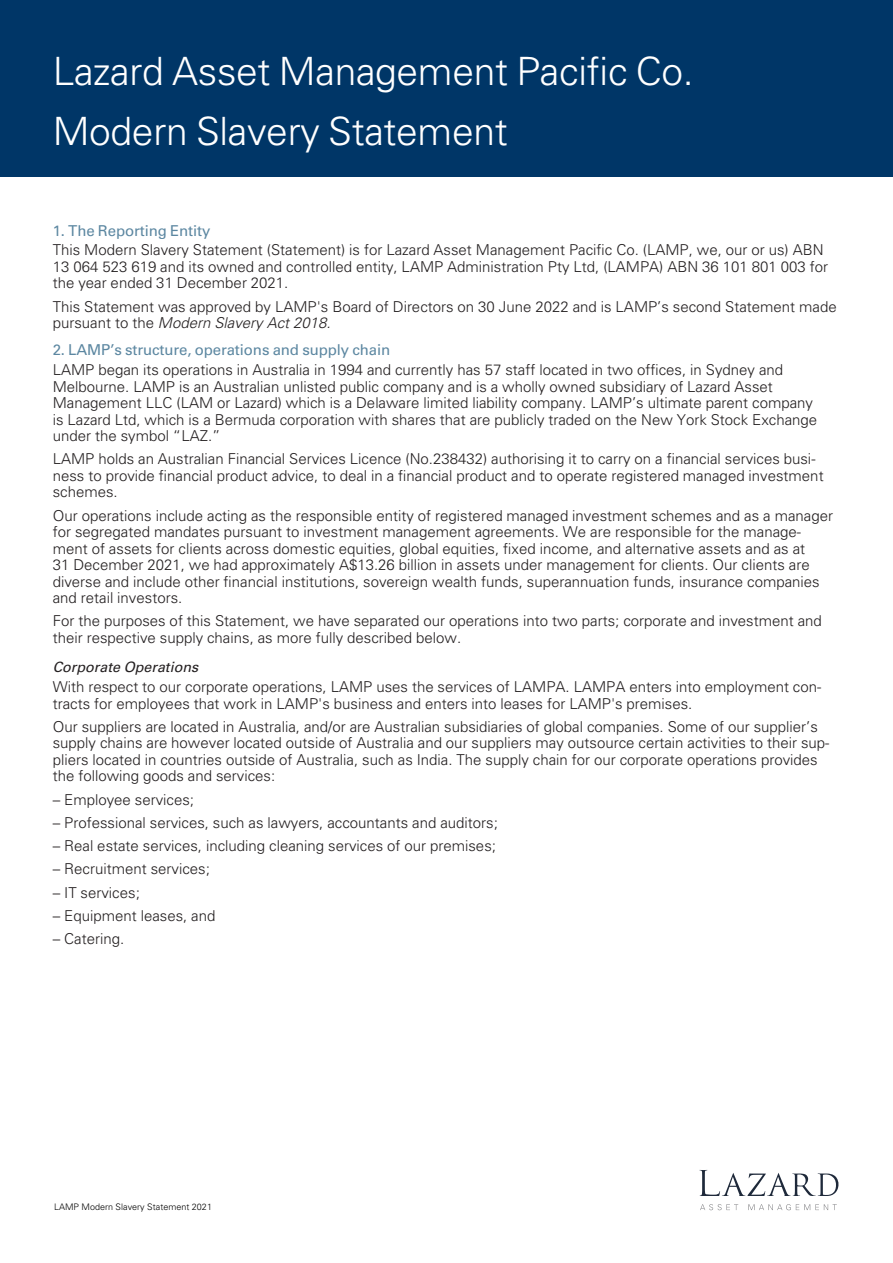
<style>
.page{position:relative;width:893px;height:1263px;background:#fff}
.page>*{position:absolute;margin:0;border:0;box-sizing:border-box;transform-origin:0 0}
.A__Document_Title{font:300 39px "Univers LT Std";letter-spacing:-.01em;color:#fff}
.A__Document_Subtitle{font:300 39px "Univers LT Std";letter-spacing:-.01em;color:#fff}
.B__Body___Bullet_L1{font:300 15px/16.5px "Univers LT Std";color:#231f20}
.B__Body___No_Indent{font:300 15px/16.5px "Univers LT Std";color:#231f20}
.B__Head_L3{font:15px "Univers LT Std";letter-spacing:-.01em;color:#5c87a1}
.B__Body___Bullet_L1-2{font:italic 14.25px "Univers LT Std";color:#231f20}
.X__Code{font:300 9px "Univers LT Std";letter-spacing:.005em;color:#000}
.s1{font-style:italic}
</style>
<div class="page">
<div style="left:0;top:0;width:893px;height:177px;background:#003667"></div>
<svg style="left:699px;top:1170px;width:140px;height:26px"></svg>
<svg style="left:700px;top:1204px;width:137px;height:6px"></svg>
<p class="A__Document_Title" style="left:53px;top:48px;width:643px">Lazard Asset Management Pacific Co.</p>
<p class="A__Document_Subtitle" style="left:53px;top:108px;width:456px">Modern Slavery Statement</p>
<p class="B__Head_L3" style="left:53px;top:221px;width:159px">1. The Reporting Entity</p>
<p class="B__Body___Bullet_L1" style="left:53px;top:242px;width:777px">This Modern Slavery Statement (Statement) is for Lazard Asset Management Pacific Co. (LAMP, we, our or us) ABN<br>13 064 523 619 and its owned and controlled entity, LAMP Administration Pty Ltd, (LAMPA) ABN 36 101 801 003 for the year ended 31 December 2021.</p>
<p class="B__Body___Bullet_L1" style="left:53px;top:298px;width:785px">This Statement was approved by LAMP's Board of Directors on 30 June 2022 and is LAMP’s second Statement made pursuant to the <span class="s1">Modern Slavery Act 2018.</span></p>
<p class="B__Head_L3" style="left:53px;top:341px;width:339px">2. LAMP’s structure, operations and supply chain</p>
<p class="B__Body___Bullet_L1" style="left:53px;top:361px;width:766px">LAMP began its operations in Australia in 1994 and currently has 57 staff located in two offices, in Sydney and Melbourne. LAMP is an Australian unlisted public company and is a wholly owned subsidiary of Lazard Asset Management LLC (LAM or Lazard) which is a Delaware limited liability company. LAMP’s ultimate parent company is Lazard Ltd, which is a Bermuda corporation with shares that are publicly traded on the New York Stock Exchange under the symbol “LAZ.”</p>
<p class="B__Body___Bullet_L1" style="left:53px;top:451px;width:772px">LAMP holds an Australian Financial Services Licence (No.238432) authorising it to carry on a financial services busi&shy;ness to provide financial product advice, to deal in a financial product and to operate registered managed investment schemes.</p>
<p class="B__Body___Bullet_L1" style="left:53px;top:507px;width:782px">Our operations include acting as the responsible entity of registered managed investment schemes and as a manager for segregated mandates pursuant to investment management agreements. We are responsible for the manage&shy;ment of assets for clients across domestic equities, global equities, fixed income, and alternative assets and as at<br>31 December 2021, we had approximately A$13.26 billion in assets under management for clients. Our clients are diverse and include other financial institutions, sovereign wealth funds, superannuation funds, insurance companies and retail investors.</p>
<p class="B__Body___Bullet_L1" style="left:53px;top:613px;width:771px">For the purposes of this Statement, we have separated our operations into two parts; corporate and investment and their respective supply chains, as more fully described below.</p>
<p class="B__Body___Bullet_L1-2" style="left:53px;top:659px;width:147px">Corporate Operations</p>
<p class="B__Body___No_Indent" style="left:53px;top:679px;width:770px">With respect to our corporate operations, LAMP uses the services of LAMPA. LAMPA enters into employment con&shy;tracts for employees that work in LAMP's business and enters into leases for LAMP's premises.</p>
<p class="B__Body___No_Indent" style="left:53px;top:718px;width:778px">Our suppliers are located in Australia, and/or are Australian subsidiaries of global companies. Some of our supplier’s supply chains are however located outside of Australia and our suppliers may outsource certain activities to their sup&shy;pliers located in countries outside of Australia, such as India. The supply chain for our corporate operations provides the following goods and services:</p>
<p class="B__Body___No_Indent" style="left:53px;top:791px;width:143px">– Employee services;</p>
<p class="B__Body___No_Indent" style="left:53px;top:814px;width:447px">– Professional services, such as lawyers, accountants and auditors;</p>
<p class="B__Body___No_Indent" style="left:53px;top:838px;width:445px">– Real estate services, including cleaning services of our premises;</p>
<p class="B__Body___No_Indent" style="left:53px;top:861px;width:159px">– Recruitment services;</p>
<p class="B__Body___No_Indent" style="left:53px;top:884px;width:89px">– IT services;</p>
<p class="B__Body___No_Indent" style="left:53px;top:907px;width:164px">– Equipment leases, and</p>
<p class="B__Body___No_Indent" style="left:53px;top:931px;width:73px">– Catering.</p>
<p class="X__Code" style="left:54px;top:1201px;width:159px">LAMP Modern Slavery Statement 2021</p>
</div>
